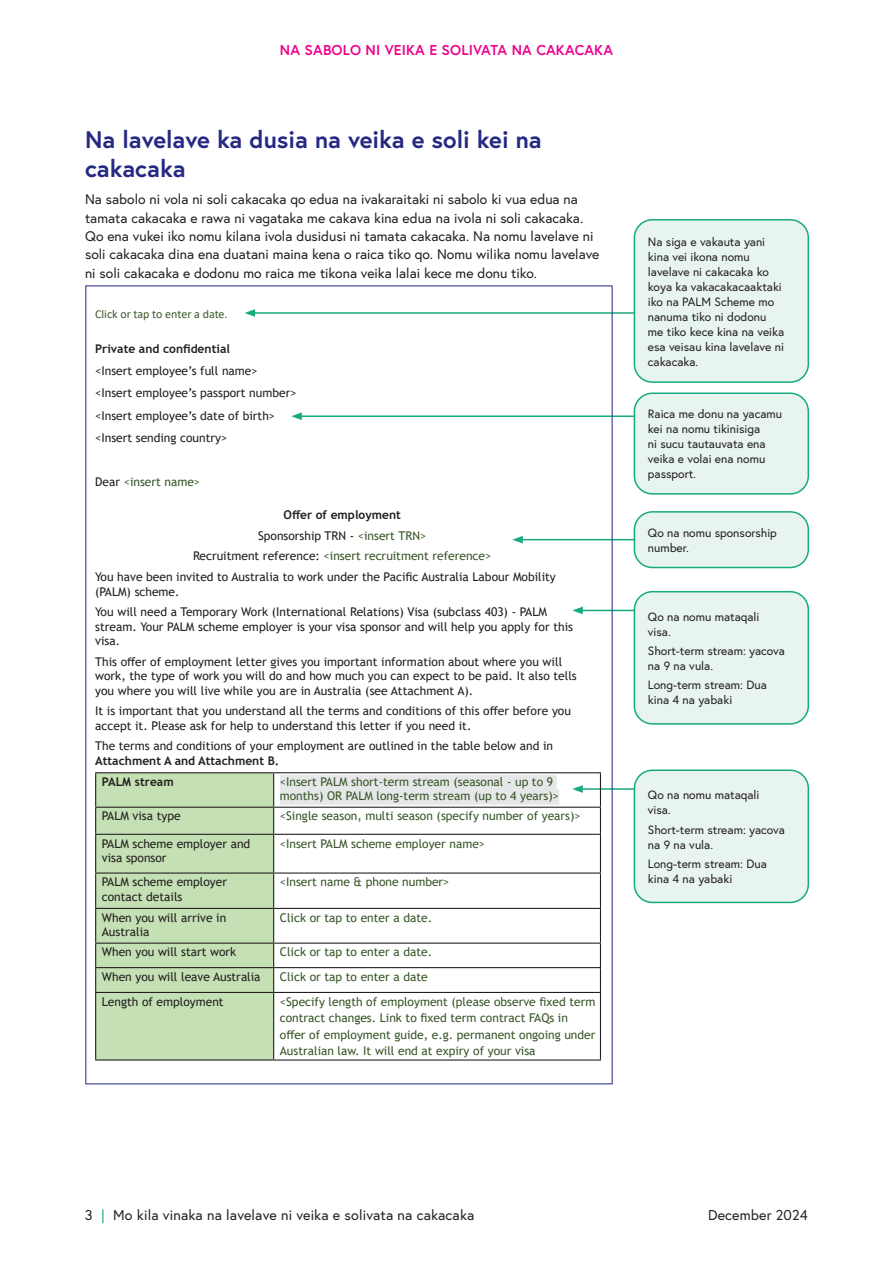
<style>
.page{position:relative;width:893px;height:1263px;background:#fff}
.page>*{position:absolute;margin:0;border:0;box-sizing:border-box;transform-origin:0 0}
.t1{font:700 24px/28.8px "Europa";color:#252982}
.t2{font:14.25px "Europa";letter-spacing:.01em;color:#231f20}
.t3{font:700 14.25px "Europa";letter-spacing:.01em;color:#ed028c}
.t4{font:13.8px/18.3px "Europa";color:#231f20}
.t5{font:12px/14.4px "Trebuchet MS";color:#231f20}
.t6{font:12px/16.4px "Trebuchet MS";color:#395728}
.t7{font:12px/15px "Europa";color:#231f20}
.t8{font:700 12px "Trebuchet MS";color:#231f20}
.t9{font:12px "Calibri";color:#395728}
.s1{color:#231f20}
.s2{color:#395728}
.s3{font-weight:700}
.s4{color:#17a97f}
</style>
<div class="page">
<hr style="left:299px;top:415px;width:356px;height:2px;background:#17a97f">
<svg style="left:291px;top:412px;width:11px;height:8px"></svg>
<hr style="left:253px;top:312px;width:402px;height:2px;background:#17a97f">
<svg style="left:245px;top:309px;width:10px;height:8px"></svg>
<hr style="left:520px;top:539px;width:135px;height:1px;background:#17a97f">
<svg style="left:512px;top:536px;width:11px;height:7px"></svg>
<hr style="left:580px;top:610px;width:135px;height:1px;background:#17a97f">
<svg style="left:572px;top:607px;width:11px;height:7px"></svg>
<hr style="left:580px;top:788px;width:135px;height:2px;background:#17a97f">
<svg style="left:572px;top:785px;width:11px;height:8px"></svg>
<div style="left:634px;top:393px;width:174px;height:101px;background:#e8f4ee;border-radius:18px"></div>
<div style="left:634px;top:392px;width:175px;height:103px;border:2px solid #17a97f;border-radius:18px"></div>
<div style="left:634px;top:220px;width:174px;height:162px;background:#e8f4ee;border-radius:18px"></div>
<div style="left:634px;top:219px;width:175px;height:164px;border:2px solid #17a97f;border-radius:18px"></div>
<div style="left:634px;top:512px;width:174px;height:55px;background:#e8f4ee;border-radius:18px"></div>
<div style="left:634px;top:511px;width:175px;height:57px;border:2px solid #17a97f;border-radius:18px"></div>
<div style="left:634px;top:592px;width:174px;height:132px;background:#e8f4ee;border-radius:18px"></div>
<div style="left:634px;top:591px;width:175px;height:134px;border:2px solid #17a97f;border-radius:18px"></div>
<div style="left:634px;top:770px;width:174px;height:132px;background:#e8f4ee;border-radius:18px"></div>
<div style="left:634px;top:769px;width:175px;height:134px;border:2px solid #17a97f;border-radius:18px"></div>
<div style="left:96px;top:773px;width:177px;height:286px;background:#c4e0b4"></div>
<hr style="left:95px;top:772px;width:179px;height:1px;background:#231f20">
<hr style="left:95px;top:773px;width:1px;height:34px;background:#231f20">
<hr style="left:274px;top:772px;width:327px;height:1px;background:#231f20">
<hr style="left:273px;top:773px;width:1px;height:34px;background:#231f20">
<hr style="left:600px;top:773px;width:1px;height:34px;background:#231f20">
<hr style="left:95px;top:807px;width:179px;height:1px;background:#231f20">
<svg style="left:95px;top:808px;width:1px;height:26px"></svg>
<hr style="left:274px;top:807px;width:327px;height:1px;background:#231f20">
<svg style="left:273px;top:808px;width:1px;height:26px"></svg>
<svg style="left:600px;top:808px;width:1px;height:26px"></svg>
<hr style="left:95px;top:834px;width:179px;height:1px;background:#231f20">
<hr style="left:95px;top:835px;width:1px;height:37px;background:#231f20">
<hr style="left:274px;top:834px;width:327px;height:1px;background:#231f20">
<hr style="left:273px;top:835px;width:1px;height:37px;background:#231f20">
<hr style="left:600px;top:835px;width:1px;height:37px;background:#231f20">
<hr style="left:95px;top:872px;width:179px;height:1px;background:#231f20">
<hr style="left:95px;top:873px;width:1px;height:35px;background:#231f20">
<hr style="left:274px;top:872px;width:327px;height:1px;background:#231f20">
<hr style="left:273px;top:873px;width:1px;height:35px;background:#231f20">
<hr style="left:600px;top:873px;width:1px;height:35px;background:#231f20">
<hr style="left:95px;top:908px;width:179px;height:1px;background:#231f20">
<hr style="left:95px;top:909px;width:1px;height:33px;background:#231f20">
<hr style="left:274px;top:908px;width:327px;height:1px;background:#231f20">
<hr style="left:273px;top:909px;width:1px;height:33px;background:#231f20">
<hr style="left:600px;top:909px;width:1px;height:33px;background:#231f20">
<hr style="left:95px;top:942px;width:179px;height:2px;background:#231f20">
<hr style="left:274px;top:942px;width:327px;height:2px;background:#231f20">
<hr style="left:95px;top:967px;width:179px;height:1px;background:#231f20">
<svg style="left:95px;top:944px;width:1px;height:48px"></svg>
<hr style="left:274px;top:967px;width:327px;height:1px;background:#231f20">
<svg style="left:273px;top:944px;width:1px;height:48px"></svg>
<svg style="left:600px;top:944px;width:1px;height:48px"></svg>
<hr style="left:95px;top:992px;width:179px;height:1px;background:#231f20">
<hr style="left:95px;top:993px;width:1px;height:66px;background:#231f20">
<hr style="left:274px;top:992px;width:327px;height:1px;background:#231f20">
<hr style="left:273px;top:993px;width:1px;height:66px;background:#231f20">
<hr style="left:600px;top:993px;width:1px;height:66px;background:#231f20">
<hr style="left:95px;top:1059px;width:179px;height:1px;background:#231f20">
<hr style="left:274px;top:1059px;width:327px;height:1px;background:#231f20">
<div style="left:280px;top:775px;width:277px;height:15px;background:#e6e7e9"></div>
<div style="left:280px;top:789px;width:279px;height:16px;background:#e6e7e9"></div>
<p class="t3" style="left:280px;top:40px;width:335px">NA SABOLO NI VEIKA E SOLIVATA NA CAKACAKA</p>
<h2 class="t1" style="left:85px;top:125px;width:458px">Na lavelave ka dusia na veika e soli kei na cakacaka</h2>
<p class="t4" style="left:85px;top:190px;width:516px">Na sabolo ni vola ni soli cakacaka qo edua na ivakaraitaki ni sabolo ki vua edua na tamata cakacaka e rawa ni vagataka me cakava kina edua na ivola ni soli cakacaka.<br>Qo ena vukei iko nomu kilana ivola dusidusi ni tamata cakacaka. Na nomu lavelave ni soli cakacaka dina ena duatani maina kena o raica tiko qo. Nomu wilika nomu lavelave ni soli cakacaka e dodonu mo raica me tikona veika lalai kece me donu tiko.</p>
<p class="t9" style="left:95px;top:306px;width:134px">Click or tap to enter a date.</p>
<p class="t8" style="left:95px;top:341px;width:136px">Private and confidential</p>
<p class="t5" style="left:95px;top:364px;width:164px">&lt;Insert employee’s full name&gt;</p>
<p class="t5" style="left:95px;top:386px;width:203px">&lt;Insert employee’s passport number&gt;</p>
<p class="t5" style="left:95px;top:408px;width:182px">&lt;Insert employee’s date of birth&gt;</p>
<p class="t5" style="left:95px;top:430px;width:134px">&lt;Insert sending country&gt;</p>
<p class="t6" style="left:95px;top:474px;width:107px"><span class="s1">Dear</span> &lt;insert name&gt;</p>
<p class="t8" style="left:284px;top:507px;width:119px">Offer of employment</p>
<p class="t5" style="left:258px;top:528px;width:170px">Sponsorship TRN - <span class="s2">&lt;insert TRN&gt;</span></p>
<p class="t6" style="left:193px;top:548px;width:300px"><span class="s1">Recruitment reference:</span> &lt;insert recruitment reference&gt;</p>
<p class="t5" style="left:95px;top:569px;width:462px">You have been invited to Australia to work under the Pacific Australia Labour Mobility (PALM) scheme.</p>
<p class="t5" style="left:95px;top:605px;width:479px">You will need a Temporary Work (International Relations) Visa (subclass 403) - PALM stream. Your PALM scheme employer is your visa sponsor and will help you apply for this visa.</p>
<p class="t5" style="left:95px;top:654px;width:483px">This offer of employment letter gives you important information about where you will work, the type of work you will do and how much you can expect to be paid. It also tells you where you will live while you are in Australia (see Attachment A).</p>
<p class="t5" style="left:95px;top:704px;width:477px">It is important that you understand all the terms and conditions of this offer before you accept it. Please ask for help to understand this letter if you need it.</p>
<p class="t5" style="left:95px;top:739px;width:459px">The terms and conditions of your employment are outlined in the table below and in<br><span class="s3">Attachment A and Attachment B.</span></p>
<p class="t8" style="left:102px;top:774px;width:73px">PALM stream</p>
<p class="t6" style="left:280px;top:774px;width:281px;line-height:14.4px">&lt;Insert PALM short-term stream (seasonal - up to 9 months) OR PALM long-term stream (up to 4 years)&gt;</p>
<p class="t5" style="left:102px;top:809px;width:80px">PALM visa type</p>
<p class="t6" style="left:280px;top:808px;width:302px">&lt;Single season, multi season (specify number of years)&gt;</p>
<p class="t5" style="left:102px;top:836px;width:150px">PALM scheme employer and visa sponsor</p>
<p class="t6" style="left:280px;top:835px;width:207px">&lt;Insert PALM scheme employer name&gt;</p>
<p class="t5" style="left:102px;top:875px;width:127px">PALM scheme employer contact details</p>
<p class="t6" style="left:280px;top:874px;width:171px">&lt;Insert name &amp; phone number&gt;</p>
<p class="t5" style="left:102px;top:910px;width:126px">When you will arrive in<br>Australia</p>
<p class="t6" style="left:280px;top:909px;width:154px">Click or tap to enter a date.</p>
<p class="t5" style="left:102px;top:945px;width:136px">When you will start work</p>
<p class="t6" style="left:280px;top:944px;width:154px">Click or tap to enter a date.</p>
<p class="t5" style="left:102px;top:969px;width:160px">When you will leave Australia</p>
<p class="t6" style="left:280px;top:968px;width:149px">Click or tap to enter a date</p>
<p class="t5" style="left:102px;top:994px;width:123px">Length of employment</p>
<p class="t6" style="left:280px;top:993px;width:317px">&lt;Specify length of employment (please observe fixed term contract changes. Link to fixed term contract FAQs in offer of employment guide, e.g. permanent ongoing under Australian law. It will end at expiry of your visa</p>
<p class="t7" style="left:648px;top:234px;width:138px">Na siga e vakauta yani kina vei ikona nomu lavelave ni cakacaka ko koya ka vakacakacaaktaki iko na PALM Scheme mo nanuma tiko ni dodonu me tiko kece kina na veika esa veisau kina lavelave ni cakacaka.</p>
<p class="t7" style="left:648px;top:406px;width:136px">Raica me donu na yacamu kei na nomu tikinisiga<br>ni sucu tautauvata ena veika e volai ena nomu passport.</p>
<p class="t7" style="left:648px;top:525px;width:130px">Qo na nomu sponsorship number.</p>
<p class="t7" style="left:648px;top:609px;width:113px">Qo na nomu mataqali visa.</p>
<p class="t7" style="left:648px;top:643px;width:139px">Short-term stream: yacova na 9 na vula.</p>
<p class="t7" style="left:648px;top:677px;width:120px">Long-term stream: Dua kina 4 na yabaki</p>
<p class="t7" style="left:648px;top:787px;width:113px">Qo na nomu mataqali visa.</p>
<p class="t7" style="left:648px;top:822px;width:139px">Short-term stream: yacova na 9 na vula.</p>
<p class="t7" style="left:648px;top:856px;width:120px">Long-term stream: Dua kina 4 na yabaki</p>
<p class="t2" style="left:85px;top:1205px;width:391px">3 <span class="s4">|</span> Mo kila vinaka na lavelave ni veika e solivata na cakacaka</p>
<p class="t2" style="left:708px;top:1205px;width:101px">December 2024</p>
</div>
